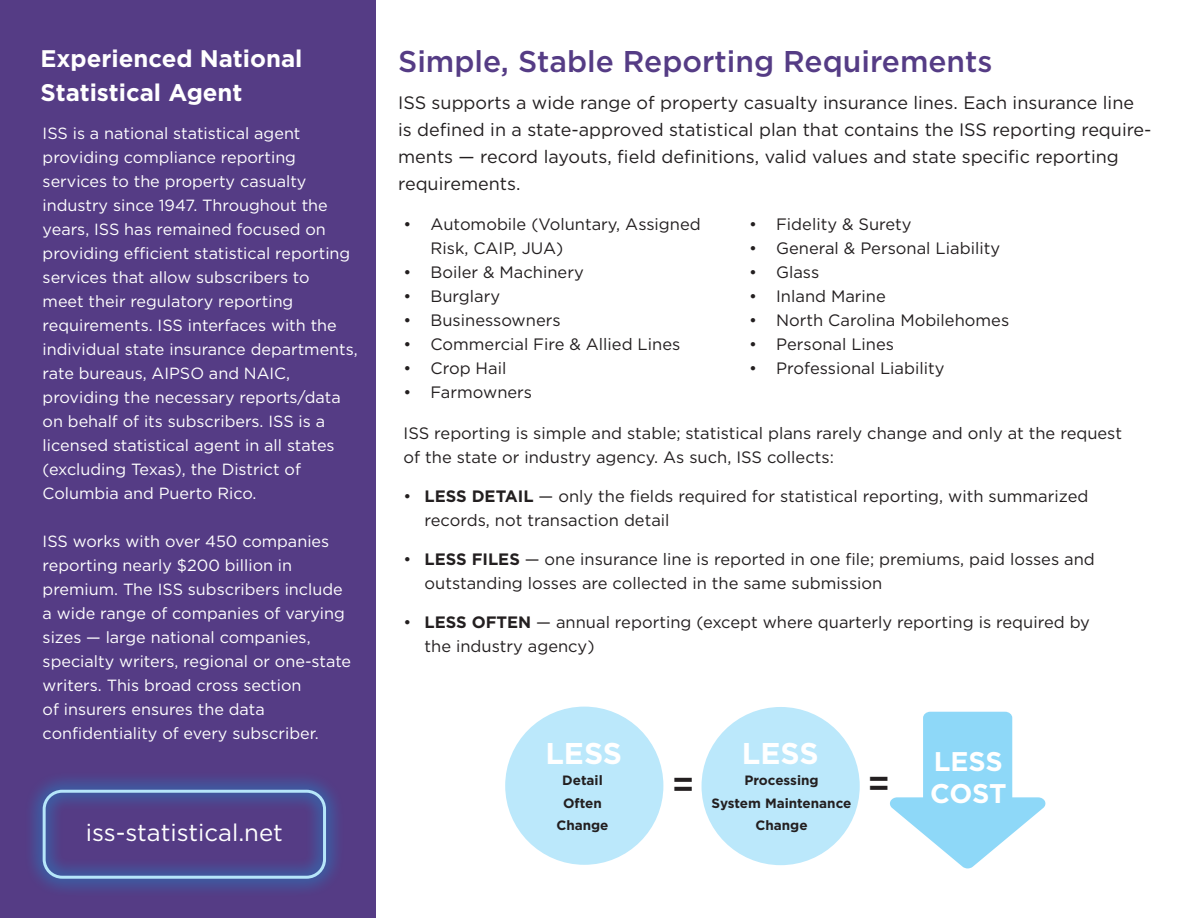
<style>
.page{position:relative;width:1188px;height:918px;background:#fff}
.page>*{position:absolute;margin:0;border:0;box-sizing:border-box;transform-origin:0 0}
.t1{font:500 36px "Gotham";color:#231f20}
.t2{font:500 30px "Gotham";color:#553c85}
.t3{font:700 30px "Gotham";color:#fff}
.t4{font:700 27px "Gotham";letter-spacing:-.01em;color:#fff}
.t5{font:700 24px/34.5px "Gotham";color:#fff}
.t6{font:24px "Gotham";color:#fff}
.t7{font:18px/27px "Gotham";color:#231f20}
.t8{font:16.5px/24px "Gotham";color:#231f20}
.t9{font:16.2px/24px "Gotham";color:#fff}
.t10{font:700 13.5px "Gotham";color:#231f20}
.s1{font-weight:700}
</style>
<div class="page">
<div style="left:0;top:0;width:376px;height:918px;background:#553c85"></div>
<div style="left:24px;top:771px;width:321px;height:127px;background:#00aeef;opacity:.5"></div>
<div style="left:43px;top:790px;width:283px;height:89px;border:3px solid #b6e6fa;border-radius:18px"></div>
<svg style="left:890px;top:712px;width:156px;height:156px"></svg>
<div style="left:505px;top:707px;width:158px;height:158px;background:#bbe8fb;border-radius:50%"></div>
<div style="left:702px;top:707px;width:158px;height:158px;background:#bbe8fb;border-radius:50%"></div>
<p class="t5" style="left:40px;top:41px;width:264px">Experienced National<br>Statistical Agent</p>
<p class="t9" style="left:43px;top:121px;width:259px">ISS is a national statistical agent</p>
<p class="t9" style="left:43px;top:145px;width:255px">providing compliance reporting</p>
<p class="t9" style="left:43px;top:169px;width:265px">services to the property casualty</p>
<p class="t9" style="left:43px;top:193px;width:309px">industry since 1947. Throughout the years, ISS has remained focused on providing efficient statistical reporting services that allow subscribers to</p>
<p class="t9" style="left:43px;top:289px;width:252px">meet their regulatory reporting</p>
<p class="t9" style="left:43px;top:313px;width:317px">requirements. ISS interfaces with the individual state insurance departments, rate bureaus, AIPSO and NAIC,</p>
<p class="t9" style="left:43px;top:385px;width:300px">providing the necessary reports/data on behalf of its subscribers. ISS is a licensed statistical agent in all states (excluding Texas), the District of</p>
<p class="t9" style="left:43px;top:481px;width:215px">Columbia and Puerto Rico.</p>
<p class="t9" style="left:43px;top:529px;width:304px">ISS works with over 450 companies reporting nearly $200 billion in premium. The ISS subscribers include a wide range of companies of varying sizes — large national companies,</p>
<p class="t9" style="left:43px;top:649px;width:310px">specialty writers, regional or one-state writers. This broad cross section</p>
<p class="t9" style="left:43px;top:697px;width:224px">of insurers ensures the data</p>
<p class="t9" style="left:43px;top:721px;width:278px">confidentiality of every subscriber.</p>
<p class="t6" style="left:86px;top:817px;width:199px">iss-statistical.net</p>
<p class="t2" style="left:398px;top:41px;width:596px">Simple, Stable Reporting Requirements</p>
<p class="t7" style="left:398px;top:89px;width:755px">ISS supports a wide range of property casualty insurance lines. Each insurance line is defined in a state-approved statistical plan that contains the ISS reporting require&shy;ments — record layouts, field definitions, valid values and state specific reporting requirements.</p>
<p class="t8" style="left:431px;top:212px;width:272px;text-indent:-27px">• Automobile (Voluntary, Assigned<br>Risk, CAIP, JUA)</p>
<p class="t8" style="left:404px;top:260px;width:182px">• Boiler &amp; Machinery</p>
<p class="t8" style="left:404px;top:284px;width:98px">• Burglary</p>
<p class="t8" style="left:404px;top:308px;width:159px">• Businessowners</p>
<p class="t8" style="left:404px;top:332px;width:278px">• Commercial Fire &amp; Allied Lines</p>
<p class="t8" style="left:404px;top:356px;width:104px">• Crop Hail</p>
<p class="t8" style="left:404px;top:380px;width:130px">• Farmowners</p>
<p class="t8" style="left:404px;top:421px;width:720px">ISS reporting is simple and stable; statistical plans rarely change and only at the request of the state or industry agency. As such, ISS collects:</p>
<p class="t8" style="left:425px;top:484px;width:665px;text-indent:-21px">• <span class="s1">LESS DETAIL</span> — only the fields required for statistical reporting, with summarized records, not transaction detail</p>
<p class="t8" style="left:425px;top:547px;width:672px;text-indent:-21px">• <span class="s1">LESS FILES</span> — one insurance line is reported in one file; premiums, paid losses and outstanding losses are collected in the same submission</p>
<p class="t8" style="left:425px;top:610px;width:667px;text-indent:-21px">• <span class="s1">LESS OFTEN</span> — annual reporting (except where quarterly reporting is required by the industry agency)</p>
<p class="t8" style="left:749px;top:212px;width:164px">• Fidelity &amp; Surety</p>
<p class="t8" style="left:749px;top:236px;width:252px">• General &amp; Personal Liability</p>
<p class="t8" style="left:749px;top:260px;width:72px">• Glass</p>
<p class="t8" style="left:749px;top:284px;width:138px">• Inland Marine</p>
<p class="t8" style="left:749px;top:308px;width:262px">• North Carolina Mobilehomes</p>
<p class="t8" style="left:749px;top:332px;width:146px">• Personal Lines</p>
<p class="t8" style="left:749px;top:356px;width:197px">• Professional Liability</p>
<p class="t3" style="left:545px;top:734px;width:78px">LESS</p>
<p class="t10" style="left:562px;top:771px;width:42px">Detail</p>
<p class="t10" style="left:563px;top:794px;width:40px">Often</p>
<p class="t10" style="left:556px;top:816px;width:54px">Change</p>
<p class="t3" style="left:742px;top:734px;width:78px">LESS</p>
<p class="t10" style="left:744px;top:772px;width:76px">Processing</p>
<p class="t10" style="left:712px;top:794px;width:141px">System Maintenance</p>
<p class="t10" style="left:755px;top:817px;width:54px">Change</p>
<p class="t1" style="left:672px;top:760px;width:24px">=</p>
<p class="t1" style="left:867px;top:759px;width:24px">=</p>
<p class="t4" style="left:934px;top:744px;width:71px">LESS</p>
<p class="t4" style="left:930px;top:775px;width:78px">COST</p>
</div>
